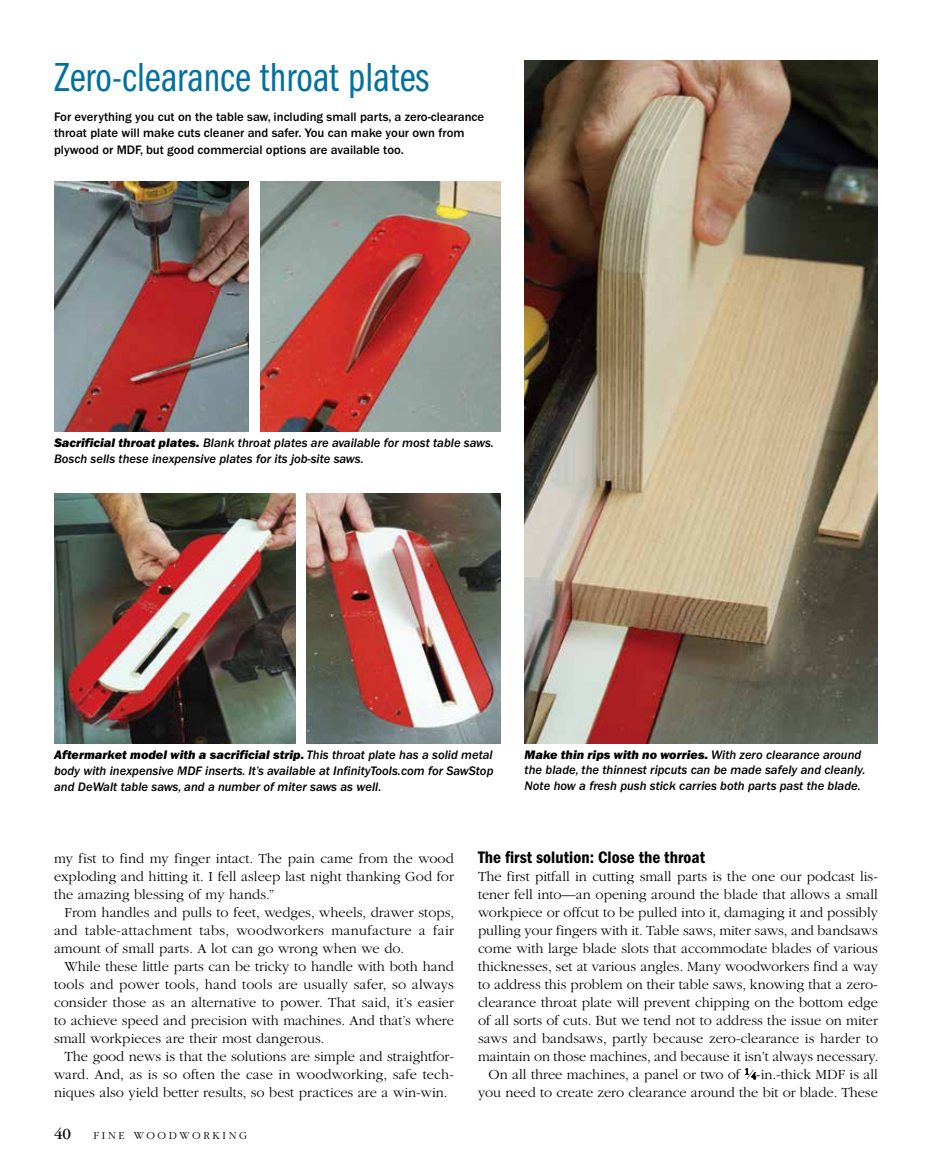
<style>
.page{position:relative;width:932px;height:1175px;background:#fff}
.page>*{position:absolute;margin:0;border:0;box-sizing:border-box;transform-origin:0 0}
.t1{font:42px "ITC Franklin Gothic Std Bk Cp";color:#00719e}
.t2{font:17.25px "ITC Franklin Gothic Std Dm Cd";letter-spacing:.005em;color:#000}
.t3{font:16.05px "ITC Garamond Std";color:#000}
.t4{font:300 14.4px/18px "ITC Garamond Std";color:#000;text-align:justify}
.t5{font:12.75px/15.8px "ITC Franklin Gothic Std Med It";color:#000}
.t6{font:500 12.75px/16.5px "ITC Franklin Gothic Std";color:#000}
.t7{font:12.75px "ITC Franklin Gothic Std Hvy It";color:#000}
.t8{font:300 11.1px "ITC Garamond Std";letter-spacing:.24em;color:#000}
.s1{font-family:"ITC Franklin Gothic Std Hvy It"}
.s2{font-family:"ITC Franklin Gothic Std Med It"}
.s3{font-size:9px}
</style>
<div class="page">
<img style="left:54px;top:493px;width:241px;height:251px">
<img style="left:306px;top:493px;width:194px;height:251px">
<img style="left:524px;top:60px;width:354px;height:684px">
<img style="left:54px;top:181px;width:194px;height:251px">
<img style="left:260px;top:181px;width:240px;height:251px">
<h1 class="t1" style="left:54px;top:54px;width:376px">Zero-clearance throat plates</h1>
<p class="t6" style="left:54px;top:109px;width:432px">For everything you cut on the table saw, including small parts, a zero-clearance throat plate will make cuts cleaner and safer. You can make your own from plywood or MDF, but good commercial options are available too.</p>
<p class="t5" style="left:54px;top:435px;width:441px"><span class="s1">Sacrificial throat plates.</span> Blank throat plates are available for most table saws.<br>Bosch sells these inexpensive plates for its job-site saws.</p>
<p class="t7" style="left:54px;top:747px;width:440px">Aftermarket model with a sacrificial strip. <span class="s2">This throat plate has a solid metal</span></p>
<p class="t5" style="left:54px;top:763px;width:441px">body with inexpensive MDF inserts. It’s available at InfinityTools.com for SawStop and DeWalt table saws, and a number of miter saws as well.</p>
<p class="t7" style="left:524px;top:747px;width:338px">Make thin rips with no worries. <span class="s2">With zero clearance around</span></p>
<p class="t5" style="left:524px;top:762px;width:342px">the blade, the thinnest ripcuts can be made safely and cleanly.<br>Note how a fresh push stick carries both parts past the blade.</p>
<p class="t4" style="left:54px;top:849px;width:401px">my fist to find my finger intact. The pain came from the wood exploding and hitting it. I fell asleep last night thanking God for the amazing blessing of my hands.”</p>
<p class="t4" style="left:54px;top:903px;width:402px;text-indent:10px">From handles and pulls to feet, wedges, wheels, drawer stops, and table-attachment tabs, woodworkers manufacture a fair amount of small parts. A lot can go wrong when we do.</p>
<p class="t4" style="left:54px;top:957px;width:401px;text-indent:10px">While these little parts can be tricky to handle with both hand tools and power tools, hand tools are usually safer, so always consider those as an alternative to power. That said, it’s easier to achieve speed and precision with machines. And that’s where small workpieces are their most dangerous.</p>
<p class="t4" style="left:54px;top:1047px;width:401px;text-indent:10px">The good news is that the solutions are simple and straightfor&shy;ward. And, as is so often the case in woodworking, safe tech&shy;niques also yield better results, so best practices are a win-win.</p>
<p class="t3" style="left:54px;top:1124px;width:19px">40</p>
<p class="t8" style="left:93px;top:1129px;width:155px">FINE WOODWORKING</p>
<p class="t2" style="left:478px;top:847px;width:228px">The first solution: Close the throat</p>
<p class="t4" style="left:478px;top:867px;width:402px;text-align:right">The first pitfall in cutting small parts is the one our podcast lis&shy;tener fell into—an opening around the blade that allows a small workpiece or offcut to be pulled into it, damaging it and possibly pulling your fingers with it. Table saws, miter saws, and bandsaws come with large blade slots that accommodate blades of various thicknesses, set at various angles. Many woodworkers find a way to address this problem on their table saws, knowing that a zero&shy;clearance throat plate will prevent chipping on the bottom edge of all sorts of cuts. But we tend not to address the issue on miter saws and bandsaws, partly because zero-clearance is harder to maintain on those machines, and because it isn’t always necessary.<br>On all three machines, a panel or two of <sup>1</sup>⁄<span class="s3">4</span>-in.-thick MDF is all you need to create zero clearance around the bit or blade. These</p>
</div>
